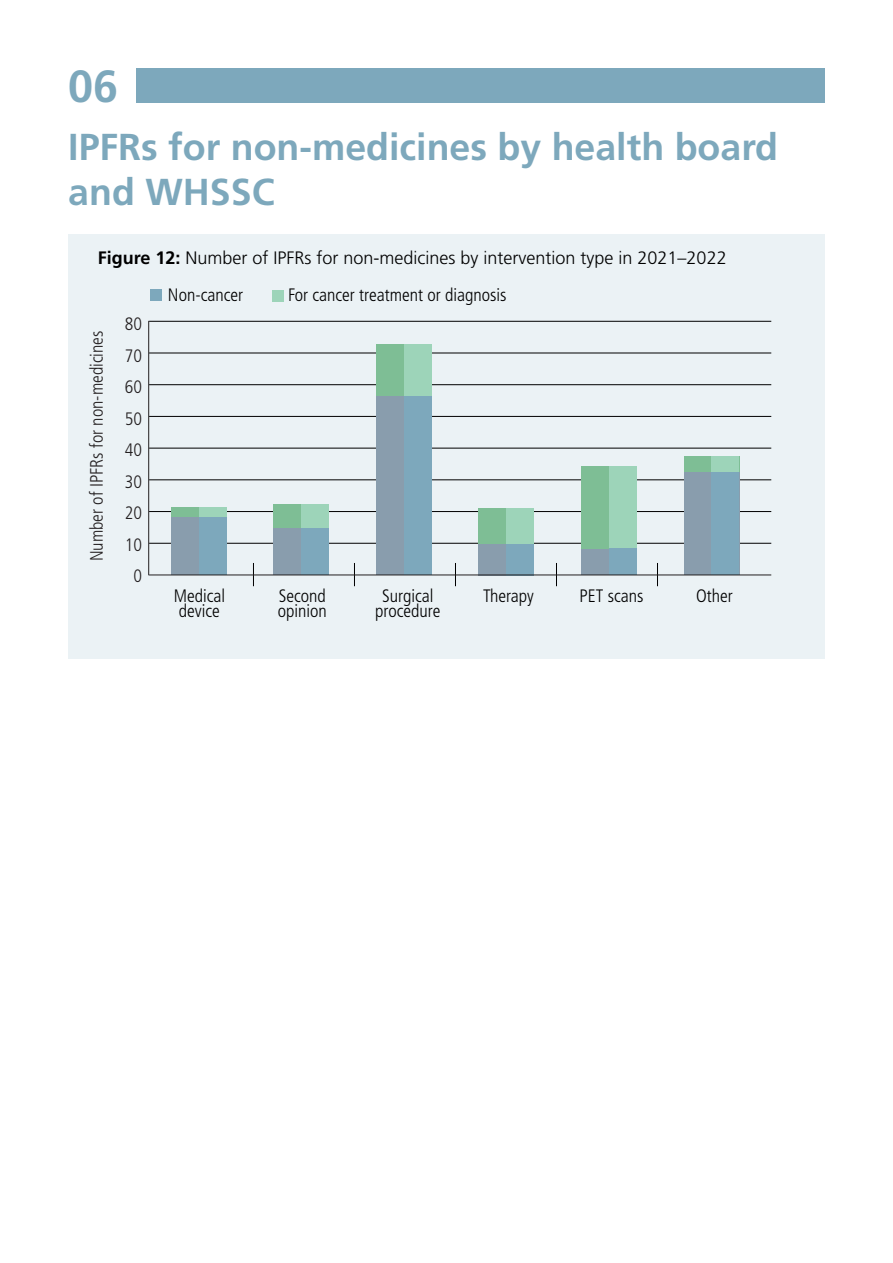
<style>
.page{position:relative;width:893px;height:1263px;background:#fff}
.page>*{position:absolute;margin:0;border:0;box-sizing:border-box;transform-origin:0 0}
.t1{font:700 45px "Frutiger";color:#7da8bc}
.t2{font:700 37.5px/45px "Frutiger";color:#7da8bc}
.t3{font:300 condensed 18px/15px "Frutiger";color:#000}
.t4{font:300 18px "Frutiger";color:#000}
.t5{font:300 condensed 18px "Frutiger";color:#231f20}
.s1{font-weight:700}
</style>
<div class="page">
<div style="left:136px;top:68px;width:689px;height:34px;background:#7da8bc"></div>
<div style="left:68px;top:234px;width:757px;height:425px;background:#ebf2f5"></div>
<hr style="left:149px;top:543px;width:622px;height:1px;background:#000">
<hr style="left:149px;top:479px;width:622px;height:1px;background:#000">
<hr style="left:149px;top:448px;width:622px;height:1px;background:#000">
<hr style="left:149px;top:321px;width:622px;height:1px;background:#000">
<hr style="left:149px;top:511px;width:622px;height:1px;background:#000">
<hr style="left:148px;top:321px;width:1px;height:254px;background:#231f20">
<hr style="left:149px;top:416px;width:622px;height:1px;background:#000">
<hr style="left:149px;top:384px;width:622px;height:1px;background:#000">
<hr style="left:149px;top:353px;width:622px;height:1px;background:#000">
<div style="left:171px;top:517px;width:55px;height:58px;background:#899dad"></div>
<div style="left:199px;top:517px;width:27px;height:58px;background:#7da8bc"></div>
<div style="left:171px;top:507px;width:55px;height:10px;background:#7ebe95"></div>
<div style="left:199px;top:507px;width:27px;height:10px;background:#9dd4b9"></div>
<div style="left:273px;top:290px;width:11px;height:11px;background:#9dd4b9"></div>
<div style="left:151px;top:289px;width:11px;height:11px;background:#7da8bc"></div>
<svg style="left:253px;top:563px;width:1px;height:23px"></svg>
<svg style="left:354px;top:563px;width:1px;height:23px"></svg>
<svg style="left:455px;top:563px;width:1px;height:23px"></svg>
<svg style="left:556px;top:563px;width:1px;height:23px"></svg>
<svg style="left:657px;top:563px;width:1px;height:23px"></svg>
<div style="left:274px;top:528px;width:55px;height:47px;background:#899dad"></div>
<div style="left:274px;top:504px;width:55px;height:24px;background:#7ebe95"></div>
<div style="left:301px;top:504px;width:28px;height:24px;background:#9dd4b9"></div>
<div style="left:376px;top:396px;width:55px;height:179px;background:#899dad"></div>
<div style="left:404px;top:396px;width:27px;height:179px;background:#7da8bc"></div>
<div style="left:376px;top:345px;width:55px;height:51px;background:#7ebe95"></div>
<div style="left:404px;top:345px;width:27px;height:51px;background:#9dd4b9"></div>
<div style="left:479px;top:543px;width:55px;height:32px;background:#899dad"></div>
<div style="left:506px;top:543px;width:28px;height:32px;background:#7da8bc"></div>
<div style="left:479px;top:508px;width:55px;height:35px;background:#7ebe95"></div>
<div style="left:506px;top:508px;width:28px;height:35px;background:#9dd4b9"></div>
<div style="left:581px;top:549px;width:56px;height:26px;background:#899dad"></div>
<div style="left:581px;top:466px;width:56px;height:83px;background:#7ebe95"></div>
<div style="left:609px;top:466px;width:27px;height:83px;background:#9dd4b9"></div>
<div style="left:684px;top:471px;width:55px;height:104px;background:#899dad"></div>
<div style="left:712px;top:471px;width:27px;height:104px;background:#7da8bc"></div>
<div style="left:684px;top:456px;width:55px;height:15px;background:#7ebe95"></div>
<div style="left:712px;top:456px;width:27px;height:15px;background:#9dd4b9"></div>
<div style="left:609px;top:549px;width:28px;height:26px;background:#7da8bc"></div>
<div style="left:301px;top:528px;width:28px;height:47px;background:#7da8bc"></div>
<hr style="left:149px;top:575px;width:622px;height:1px;background:#231f20">
<p class="t1" style="left:68px;top:60px;width:52px">06</p>
<p class="t2" style="left:68px;top:124px;width:711px">IPFRs for non-medicines by health board and WHSSC</p>
<p class="t4" style="left:98px;top:248px;width:630px"><span class="s1">Figure 12:</span> Number of IPFRs for non-medicines by intervention type in 2021–2022</p>
<p class="t3" style="left:168px;top:287px;width:77px">Non-cancer</p>
<p class="t3" style="left:288px;top:288px;width:220px">For cancer treatment or diagnosis</p>
<p class="t5" style="left:125px;top:314px;width:19px">80</p>
<p class="t5" style="left:125px;top:345px;width:19px">70</p>
<p class="t5" style="left:125px;top:377px;width:19px">60</p>
<p class="t5" style="left:125px;top:408px;width:19px">50</p>
<p class="t5" style="left:125px;top:440px;width:19px">40</p>
<p class="t5" style="left:125px;top:471px;width:19px">30</p>
<p class="t5" style="left:125px;top:503px;width:19px">20</p>
<p class="t5" style="left:125px;top:534px;width:19px">10</p>
<p class="t5" style="left:133px;top:566px;width:10px">0</p>
<p class="t5" style="left:86px;top:561px;width:232px;rotate:-90deg">Number of IPFRs for non-medicines</p>
<p class="t3" style="left:174px;top:588px;width:53px">Medical device</p>
<p class="t3" style="left:579px;top:588px;width:65px">PET scans</p>
<p class="t3" style="left:278px;top:588px;width:51px">Second opinion</p>
<p class="t3" style="left:382px;top:588px;width:53px">Surgical</p>
<p class="t3" style="left:483px;top:588px;width:52px">Therapy</p>
<p class="t3" style="left:696px;top:588px;width:38px">Other</p>
<p class="t3" style="left:375px;top:603px;width:67px">procedure</p>
</div>
